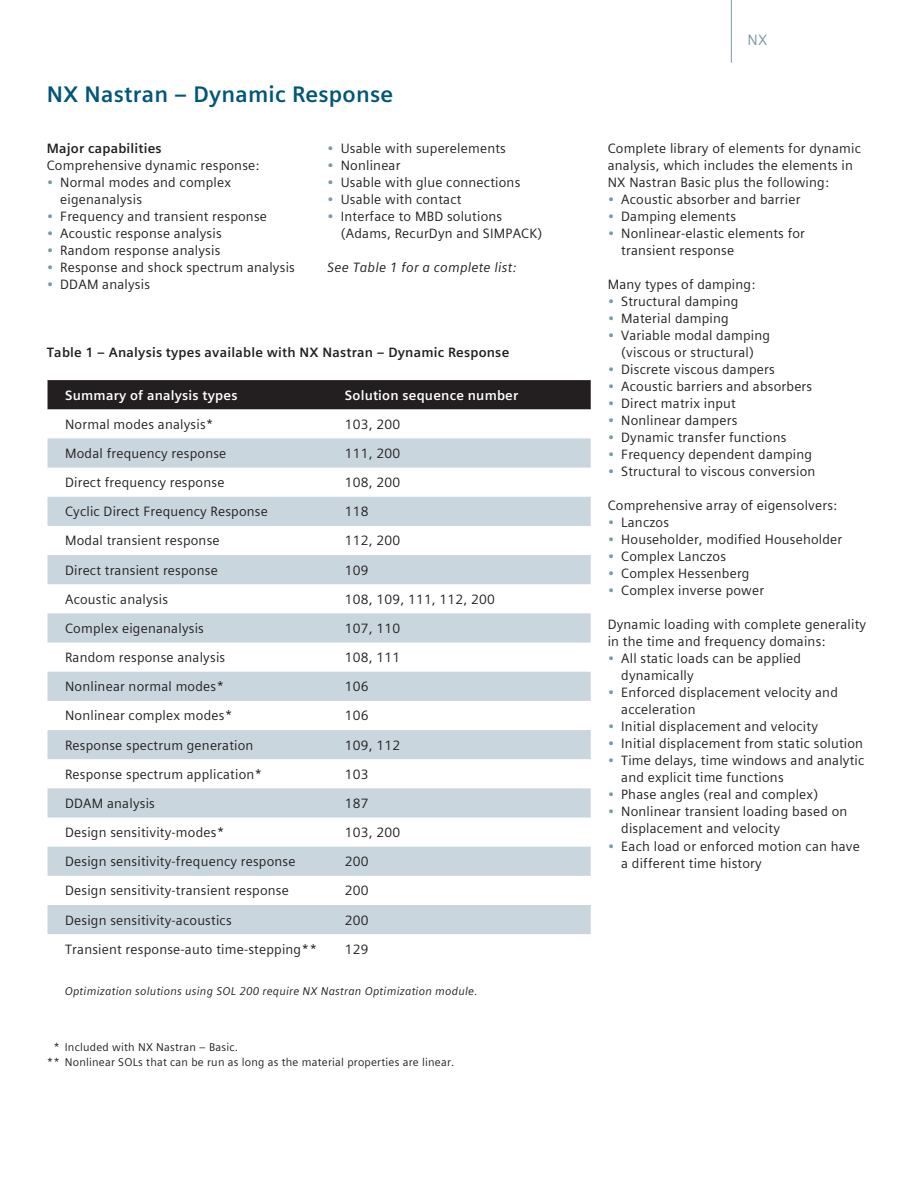
<style>
.page{position:relative;width:918px;height:1188px;background:#fff}
.page>*{position:absolute;margin:0;border:0;box-sizing:border-box;transform-origin:0 0}
.t1{font:700 22.5px "Siemens Sans Global";letter-spacing:.01em;color:#00567a}
.t2{font:15px "Siemens Sans Global";color:#7b99a9}
.t3{font:13.5px/17px "Siemens Sans Global";letter-spacing:.015em;color:#231f20}
.t4{font:700 13.5px "Siemens Sans Global";letter-spacing:.015em;color:#231f20}
.t5{font:700 13.5px "Siemens Sans Global";letter-spacing:.015em;color:#fff}
.t6{font:italic 13.5px "Siemens Sans Global";letter-spacing:.015em;color:#231f20}
.t7{font:11.25px/14.9px "Siemens Sans Global";letter-spacing:.02em;color:#231f20}
.t8{font:italic 11.25px "Siemens Sans Global";letter-spacing:.02em;color:#231f20}
.s1{color:#7b99a9}
</style>
<div class="page">
<hr style="left:731px;top:0;width:1px;height:63px;background:#7b99a9">
<div style="left:48px;top:380px;width:543px;height:29px;background:#231f20"></div>
<svg style="left:48px;top:438px;width:543px;height:496px;fill:#c9d6de"></svg>
<h1 class="t1" style="left:47px;top:77px;width:348px">NX Nastran – Dynamic Response</h1>
<p class="t4" style="left:47px;top:138px;width:117px">Major capabilities</p>
<p class="t3" style="left:47px;top:157px;width:214px">Comprehensive dynamic response:</p>
<p class="t3" style="left:60px;top:174px;width:172px;text-indent:-13px"><span class="s1">•</span> Normal modes and complex eigenanalysis</p>
<p class="t3" style="left:47px;top:208px;width:222px"><span class="s1">•</span> Frequency and transient response</p>
<p class="t3" style="left:47px;top:225px;width:177px"><span class="s1">•</span> Acoustic response analysis</p>
<p class="t3" style="left:47px;top:242px;width:175px"><span class="s1">•</span> Random response analysis</p>
<p class="t3" style="left:47px;top:259px;width:250px"><span class="s1">•</span> Response and shock spectrum analysis</p>
<p class="t3" style="left:47px;top:276px;width:105px"><span class="s1">•</span> DDAM analysis</p>
<p class="t3" style="left:327px;top:140px;width:180px"><span class="s1">•</span> Usable with superelements</p>
<p class="t3" style="left:327px;top:157px;width:75px"><span class="s1">•</span> Nonlinear</p>
<p class="t3" style="left:327px;top:174px;width:195px"><span class="s1">•</span> Usable with glue connections</p>
<p class="t3" style="left:327px;top:191px;width:136px"><span class="s1">•</span> Usable with contact</p>
<p class="t3" style="left:341px;top:208px;width:203px;text-indent:-14px"><span class="s1">•</span> Interface to MBD solutions (Adams, RecurDyn and SIMPACK)</p>
<p class="t6" style="left:327px;top:257px;width:191px">See Table 1 for a complete list:</p>
<p class="t4" style="left:47px;top:342px;width:464px">Table 1 – Analysis types available with NX Nastran – Dynamic Response</p>
<p class="t5" style="left:65px;top:385px;width:174px">Summary of analysis types</p>
<p class="t5" style="left:345px;top:385px;width:175px">Solution sequence number</p>
<p class="t3" style="left:65px;top:416px;width:150px">Normal modes analysis*</p>
<p class="t3" style="left:345px;top:416px;width:57px">103, 200</p>
<p class="t3" style="left:65px;top:445px;width:163px">Modal frequency response</p>
<p class="t3" style="left:345px;top:445px;width:57px">111, 200</p>
<p class="t3" style="left:65px;top:474px;width:161px">Direct frequency response</p>
<p class="t3" style="left:345px;top:474px;width:57px">108, 200</p>
<p class="t3" style="left:65px;top:503px;width:204px">Cyclic Direct Frequency Response</p>
<p class="t3" style="left:345px;top:503px;width:25px">118</p>
<p class="t3" style="left:65px;top:532px;width:156px">Modal transient response</p>
<p class="t3" style="left:345px;top:532px;width:57px">112, 200</p>
<p class="t3" style="left:65px;top:562px;width:154px">Direct transient response</p>
<p class="t3" style="left:345px;top:562px;width:25px">109</p>
<p class="t3" style="left:65px;top:591px;width:104px">Acoustic analysis</p>
<p class="t3" style="left:345px;top:591px;width:152px">108, 109, 111, 112, 200</p>
<p class="t3" style="left:65px;top:620px;width:140px">Complex eigenanalysis</p>
<p class="t3" style="left:345px;top:620px;width:57px">107, 110</p>
<p class="t3" style="left:65px;top:649px;width:162px">Random response analysis</p>
<p class="t3" style="left:345px;top:649px;width:57px">108, 111</p>
<p class="t3" style="left:65px;top:678px;width:161px">Nonlinear normal modes*</p>
<p class="t3" style="left:345px;top:678px;width:25px">106</p>
<p class="t3" style="left:65px;top:707px;width:169px">Nonlinear complex modes*</p>
<p class="t3" style="left:345px;top:707px;width:25px">106</p>
<p class="t3" style="left:65px;top:736px;width:190px">Response spectrum generation</p>
<p class="t3" style="left:345px;top:736px;width:57px">109, 112</p>
<p class="t3" style="left:65px;top:766px;width:199px">Response spectrum application*</p>
<p class="t3" style="left:345px;top:766px;width:25px">103</p>
<p class="t3" style="left:65px;top:795px;width:91px">DDAM analysis</p>
<p class="t3" style="left:345px;top:795px;width:25px">187</p>
<p class="t3" style="left:65px;top:824px;width:161px">Design sensitivity-modes*</p>
<p class="t3" style="left:345px;top:824px;width:57px">103, 200</p>
<p class="t3" style="left:65px;top:853px;width:232px">Design sensitivity-frequency response</p>
<p class="t3" style="left:345px;top:853px;width:25px">200</p>
<p class="t3" style="left:65px;top:882px;width:225px">Design sensitivity-transient response</p>
<p class="t3" style="left:345px;top:882px;width:25px">200</p>
<p class="t3" style="left:65px;top:911px;width:168px">Design sensitivity-acoustics</p>
<p class="t3" style="left:345px;top:911px;width:25px">200</p>
<p class="t3" style="left:65px;top:941px;width:254px">Transient response-auto time-stepping**</p>
<p class="t3" style="left:345px;top:941px;width:25px">129</p>
<p class="t8" style="left:65px;top:982px;width:414px">Optimization solutions using SOL 200 require NX Nastran Optimization module.</p>
<p class="t7" style="left:47px;top:1040px;width:409px;text-indent:7px">* Included with NX Nastran – Basic.<br>** Nonlinear SOLs that can be run as long as the material properties are linear.</p>
<p class="t2" style="left:748px;top:29px;width:21px">NX</p>
<p class="t3" style="left:608px;top:140px;width:255px">Complete library of elements for dynamic analysis, which includes the elements in<br>NX Nastran Basic plus the following:</p>
<p class="t3" style="left:608px;top:191px;width:194px"><span class="s1">•</span> Acoustic absorber and barrier</p>
<p class="t3" style="left:608px;top:208px;width:130px"><span class="s1">•</span> Damping elements</p>
<p class="t3" style="left:621px;top:225px;width:185px;text-indent:-14px"><span class="s1">•</span> Nonlinear-elastic elements for transient response</p>
<p class="t3" style="left:608px;top:276px;width:149px">Many types of damping:</p>
<p class="t3" style="left:608px;top:293px;width:132px"><span class="s1">•</span> Structural damping</p>
<p class="t3" style="left:608px;top:310px;width:123px"><span class="s1">•</span> Material damping</p>
<p class="t3" style="left:608px;top:327px;width:164px;text-align:center"><span class="s1">•</span> Variable modal damping (viscous or structural)</p>
<p class="t3" style="left:608px;top:361px;width:168px"><span class="s1">•</span> Discrete viscous dampers</p>
<p class="t3" style="left:608px;top:378px;width:206px"><span class="s1">•</span> Acoustic barriers and absorbers</p>
<p class="t3" style="left:608px;top:395px;width:130px"><span class="s1">•</span> Direct matrix input</p>
<p class="t3" style="left:608px;top:412px;width:131px"><span class="s1">•</span> Nonlinear dampers</p>
<p class="t3" style="left:608px;top:429px;width:180px"><span class="s1">•</span> Dynamic transfer functions</p>
<p class="t3" style="left:608px;top:446px;width:206px"><span class="s1">•</span> Frequency dependent damping</p>
<p class="t3" style="left:608px;top:463px;width:209px"><span class="s1">•</span> Structural to viscous conversion</p>
<p class="t3" style="left:608px;top:497px;width:231px">Comprehensive array of eigensolvers:</p>
<p class="t3" style="left:608px;top:514px;width:63px"><span class="s1">•</span> Lanczos</p>
<p class="t3" style="left:608px;top:531px;width:236px"><span class="s1">•</span> Householder, modified Householder</p>
<p class="t3" style="left:608px;top:548px;width:120px"><span class="s1">•</span> Complex Lanczos</p>
<p class="t3" style="left:608px;top:565px;width:143px"><span class="s1">•</span> Complex Hessenberg</p>
<p class="t3" style="left:608px;top:582px;width:158px"><span class="s1">•</span> Complex inverse power</p>
<p class="t3" style="left:608px;top:616px;width:260px">Dynamic loading with complete generality in the time and frequency domains:</p>
<p class="t3" style="left:621px;top:650px;width:181px;text-indent:-14px"><span class="s1">•</span> All static loads can be applied dynamically</p>
<p class="t3" style="left:621px;top:684px;width:218px;text-indent:-14px"><span class="s1">•</span> Enforced displacement velocity and acceleration</p>
<p class="t3" style="left:608px;top:718px;width:212px"><span class="s1">•</span> Initial displacement and velocity</p>
<p class="t3" style="left:608px;top:735px;width:257px"><span class="s1">•</span> Initial displacement from static solution</p>
<p class="t3" style="left:621px;top:752px;width:245px;text-indent:-14px"><span class="s1">•</span> Time delays, time windows and analytic and explicit time functions</p>
<p class="t3" style="left:608px;top:786px;width:212px"><span class="s1">•</span> Phase angles (real and complex)</p>
<p class="t3" style="left:621px;top:803px;width:228px;text-indent:-14px"><span class="s1">•</span> Nonlinear transient loading based on displacement and velocity</p>
<p class="t3" style="left:621px;top:837px;width:240px;text-indent:-14px"><span class="s1">•</span> Each load or enforced motion can have a different time history</p>
</div>
